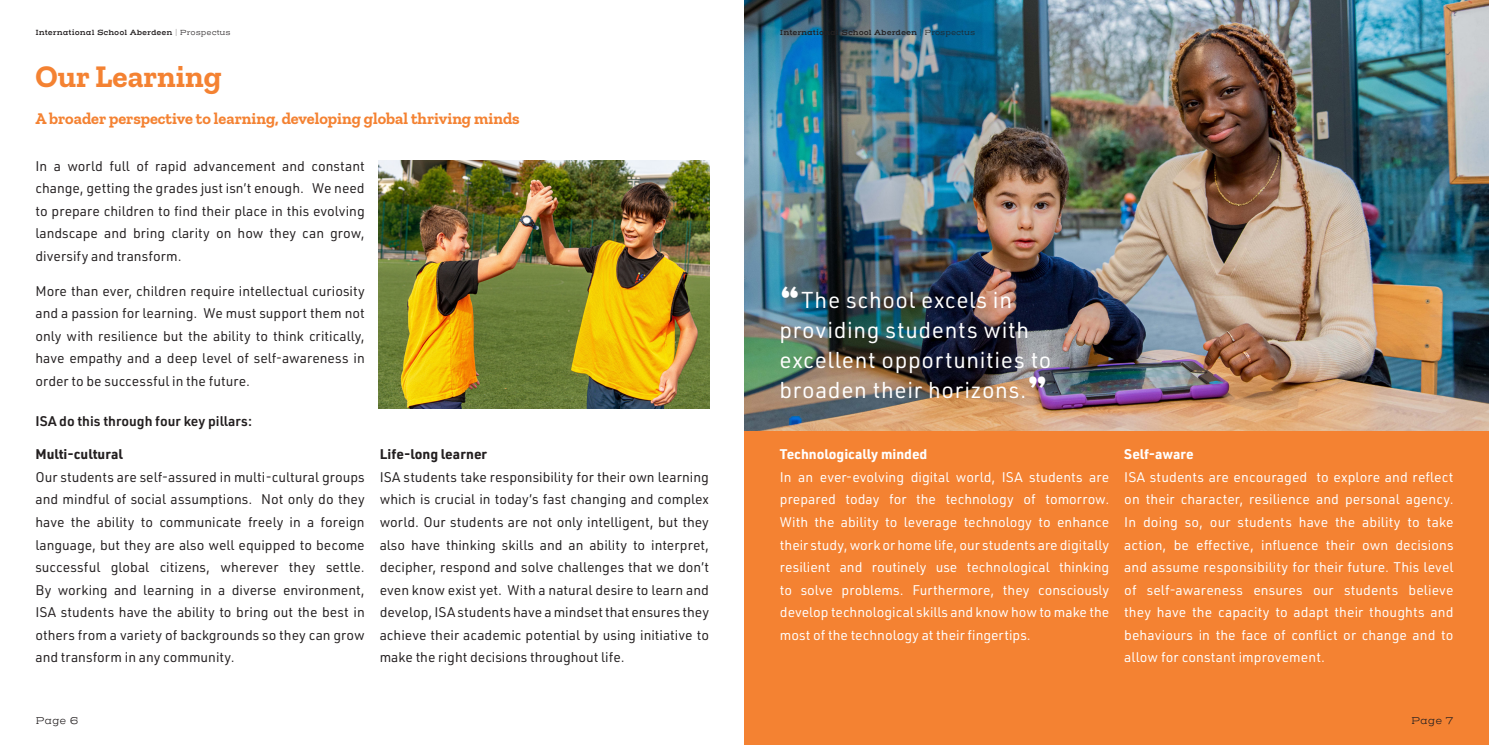
<style>
.page{position:relative;width:1489px;height:745px;background:#fff}
.page>*{position:absolute;margin:0;border:0;box-sizing:border-box;transform-origin:0 0}
.t1{font:700 31.25px "Zilla Slab";color:#f48232}
.t2{font:22.5px/30px "URWDIN";letter-spacing:.03em;color:#fff}
.t3{font:700 16.25px "Zilla Slab";color:#f48232}
.t4{font:13.75px/22.5px "URWDIN";color:#231f20;text-align:justify}
.t5{font:13.75px/22.5px "URWDIN";letter-spacing:.005em;color:#fff;text-align:justify}
.t6{font:600 13.75px "URWDIN";color:#231f20}
.t7{font:700 13.75px "URWDIN";color:#fff}
.t8{font:700 13.75px "URWDIN";color:#231f20}
.t9{font:300 10px "Henderson Slab Basic";letter-spacing:-.01em;color:#231f20}
.t10{font:600 7.5px "Henderson Slab Basic";color:#231f20}
.s1{font-weight:300}
.s2{font-family:"Henderson Slab Basic";font-weight:700;font-size:30px}
</style>
<div class="page">
<div style="left:744px;top:0;width:744px;height:744px;background:#f48232"></div>
<img style="left:744px;top:0;width:744px;height:430px">
<img style="left:379px;top:161px;width:330px;height:247px">
<p class="t10" style="left:35px;top:28px;width:197px">International School Aberdeen <span class="s1">| Prospectus</span></p>
<p class="t10" style="left:780px;top:28px;width:197px">International School Aberdeen <span class="s1">| Prospectus</span></p>
<p class="t1" style="left:35px;top:58px;width:187px">Our Learning</p>
<p class="t3" style="left:35px;top:109px;width:486px">A broader perspective to learning, developing global thriving minds</p>
<p class="t4" style="left:35px;top:154px;width:331px">In a world full of rapid advancement and constant change, getting the grades just isn’t enough. We need to prepare children to find their place in this evolving landscape and bring clarity on how they can grow, diversify and transform.</p>
<p class="t4" style="left:35px;top:279px;width:331px">More than ever, children require intellectual curiosity and a passion for learning. We must support them not only with resilience but the ability to think critically, have empathy and a deep level of self-awareness in order to be successful in the future.</p>
<p class="t6" style="left:35px;top:411px;width:218px">ISA do this through four key pillars:</p>
<p class="t8" style="left:35px;top:444px;width:89px">Multi-cultural</p>
<p class="t4" style="left:35px;top:465px;width:331px">Our students are self-assured in multi-cultural groups and mindful of social assumptions. Not only do they have the ability to communicate freely in a foreign language, but they are also well equipped to become successful global citizens, wherever they settle.<br>By working and learning in a diverse environment, ISA students have the ability to bring out the best in others from a variety of backgrounds so they can grow and transform in any community.</p>
<p class="t8" style="left:380px;top:444px;width:109px">Life-long learner</p>
<p class="t4" style="left:380px;top:465px;width:331px">ISA students take responsibility for their own learning which is crucial in today’s fast changing and complex world. Our students are not only intelligent, but they also have thinking skills and an ability to interpret, decipher, respond and solve challenges that we don’t even know exist yet. With a natural desire to learn and develop, ISA students have a mindset that ensures they achieve their academic potential by using initiative to make the right decisions throughout life.</p>
<p class="t2" style="left:779px;top:284px;width:273px"><span class="s2">“</span>The school excels in providing students with excellent opportunities to broaden their horizons.<span class="s2">”</span></p>
<p class="t7" style="left:780px;top:444px;width:149px">Technologically minded</p>
<p class="t5" style="left:780px;top:465px;width:331px">In an ever-evolving digital world, ISA students are prepared today for the technology of tomorrow.<br>With the ability to leverage technology to enhance their study, work or home life, our students are digitally resilient and routinely use technological thinking to solve problems. Furthermore, they consciously develop technological skills and know how to make the most of the technology at their fingertips.</p>
<p class="t7" style="left:1124px;top:444px;width:71px">Self-aware</p>
<p class="t5" style="left:1124px;top:465px;width:331px">ISA students are encouraged to explore and reflect on their character, resilience and personal agency.<br>In doing so, our students have the ability to take action, be effective, influence their own decisions and assume responsibility for their future. This level of self-awareness ensures our students believe they have the capacity to adapt their thoughts and behaviours in the face of conflict or change and to allow for constant improvement.</p>
<p class="t9" style="left:35px;top:714px;width:45px">Page 6</p>
<p class="t9" style="left:1411px;top:714px;width:44px">Page 7</p>
</div>
